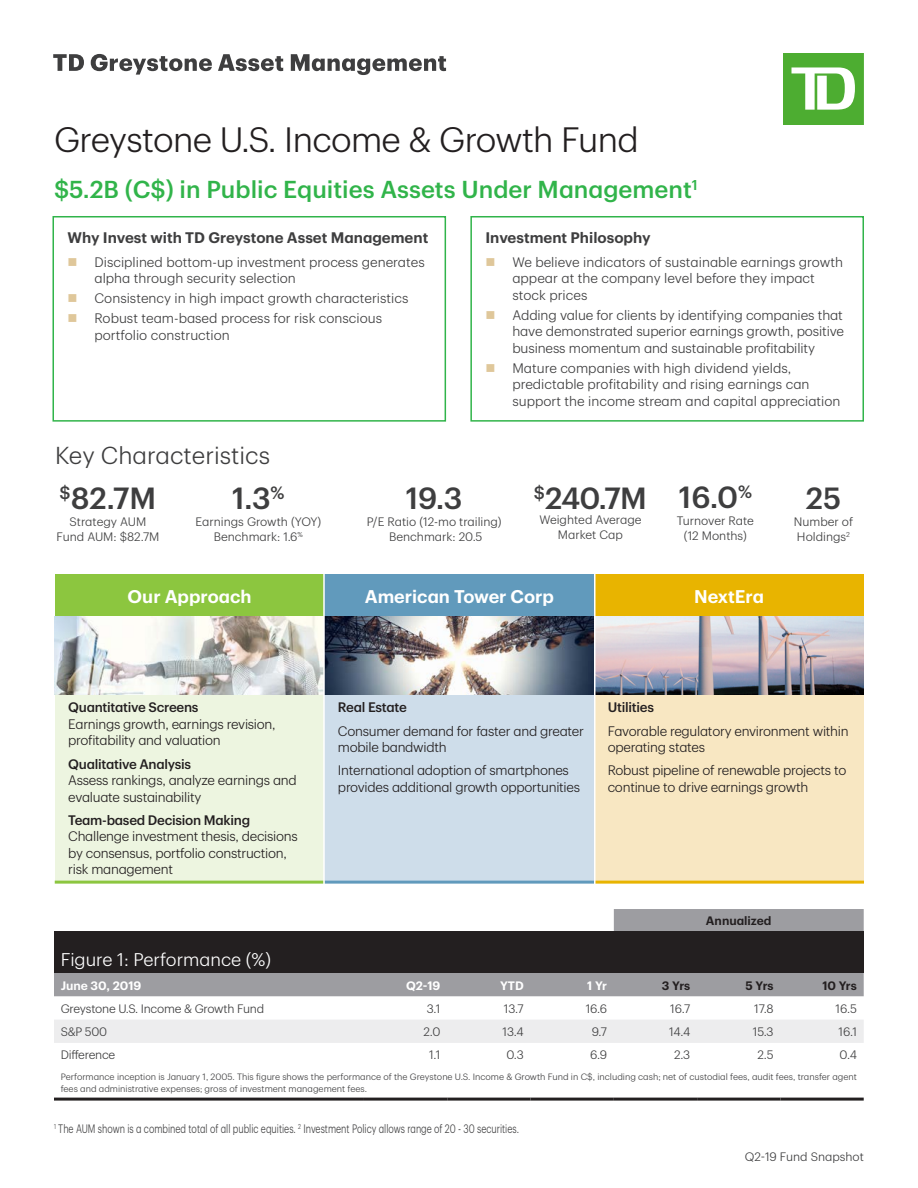
<style>
.page{position:relative;width:918px;height:1188px;background:#fff}
.page>*{position:absolute;margin:0;border:0;box-sizing:border-box;transform-origin:0 0}
.Interior_Headline{font:300 34.5px "TD Graphik";letter-spacing:-.02em;color:#231f20}
.Interior_Headline-2{font:500 30px "TD Graphik";letter-spacing:-.005em;color:#3e3e3f}
.Interior_Headline-3{font:500 24px "TD Graphik";color:#31b44a}
.Body_Headline_2{font:300 24px "TD Graphik";color:#3e3e3f}
.Table_Title{font:600 18px "TD Graphik";color:#fff}
.Table_Title-2{font:300 18px "TD Graphik";color:#fff}
.t1{font:600 15px "TD Graphik";color:#3e3e3f}
.t2{font:300 13.5px/16.5px "TD Graphik";color:#3e3e3f}
.t3{font:300 13.5px/16.5px "TD Graphik";letter-spacing:-.02em;color:#231f20}
.t4{font:500 13.5px "TD Graphik";letter-spacing:-.02em;color:#231f20}
.Body_Headline_2-2{font:300 12px/15px "TD Graphik";color:#3e3e3f}
.Body_Headline_2-3{font:300 12px "TD Graphik";color:#3e3e3f;scale:.75 1}
.Body_Headline_2-4{font:300 12px "TD Graphik";letter-spacing:-.02em;color:#3e3e3f}
.t5{font:600 12px "TD Graphik";color:#231f20}
.Table_Title-3{font:600 12px "TD Graphik";color:#fff}
.Page{font:300 12px "TD Graphik";color:#3e3e3f}
.t6{font:300 9px/12px "TD Graphik";color:#3e3e3f}
</style>
<div class="page">
<svg style="left:783px;top:54px;width:81px;height:70px"></svg>
<div style="left:55px;top:574px;width:269px;height:42px;background:#8cc63f"></div>
<div style="left:324px;top:574px;width:270px;height:42px;background:#619abc"></div>
<div style="left:594px;top:574px;width:270px;height:42px;background:#e8b400"></div>
<div style="left:55px;top:694px;width:269px;height:188px;background:#edf5e0"></div>
<div style="left:324px;top:694px;width:270px;height:188px;background:#ceddea"></div>
<div style="left:594px;top:694px;width:270px;height:188px;background:#f8e7c2"></div>
<hr style="left:55px;top:881px;width:269px;height:3px;background:#8cc63f">
<hr style="left:594px;top:881px;width:270px;height:3px;background:#e8b400">
<hr style="left:324px;top:881px;width:270px;height:3px;background:#619abc">
<img style="left:55px;top:616px;width:809px;height:78px">
<svg style="left:54px;top:909px;width:810px;height:87px;fill:#9d9da1"></svg>
<div style="left:54px;top:931px;width:810px;height:42px;background:#231f20"></div>
<div style="left:54px;top:1020px;width:810px;height:23px;background:#ededee"></div>
<hr style="left:54px;top:1098px;width:310px;height:3px;background:#231f20">
<hr style="left:364px;top:1098px;width:83px;height:3px;background:#231f20">
<hr style="left:447px;top:1098px;width:84px;height:3px;background:#231f20">
<hr style="left:531px;top:1098px;width:83px;height:3px;background:#231f20">
<hr style="left:614px;top:1098px;width:83px;height:3px;background:#231f20">
<hr style="left:697px;top:1098px;width:83px;height:3px;background:#231f20">
<hr style="left:780px;top:1098px;width:84px;height:3px;background:#231f20">
<hr style="left:323px;top:561px;width:2px;height:329px;background:#fff">
<hr style="left:594px;top:561px;width:2px;height:329px;background:#fff">
<div style="left:52px;top:216px;width:394px;height:206px;border:2px solid #31b44a"></div>
<div style="left:470px;top:216px;width:394px;height:206px;border:2px solid #31b44a"></div>
<svg style="left:53px;top:54px;width:393px;height:21px"></svg>
<p class="Interior_Headline" style="left:54px;top:114px;width:586px">Greystone U.S. Income &amp; Growth Fund</p>
<p class="Interior_Headline-3" style="left:54px;top:171px;width:645px">$5.2B (C$) in Public Equities Assets Under Management<sup>1</sup></p>
<p class="t1" style="left:68px;top:226px;width:362px">Why Invest with TD Greystone Asset Management</p>
<p class="t2" style="left:94px;top:252px;width:332px">Disciplined bottom-up investment process generates alpha through security selection</p>
<p class="t2" style="left:94px;top:289px;width:315px">Consistency in high impact growth characteristics</p>
<p class="t2" style="left:94px;top:309px;width:289px">Robust team-based process for risk conscious portfolio construction</p>
<p class="t1" style="left:485px;top:226px;width:167px">Investment Philosophy</p>
<p class="t2" style="left:512px;top:252px;width:332px">We believe indicators of sustainable earnings growth appear at the company level before they impact stock prices</p>
<p class="t2" style="left:512px;top:305px;width:333px;text-align:justify">Adding value for clients by identifying companies that have demonstrated superior earnings growth, positive business momentum and sustainable profitability</p>
<p class="t2" style="left:512px;top:358px;width:330px">Mature companies with high dividend yields, predictable profitability and rising earnings can support the income stream and capital appreciation</p>
<p class="Body_Headline_2" style="left:55px;top:437px;width:216px">Key Characteristics</p>
<p class="Interior_Headline-2" style="left:60px;top:475px;width:98px"><sup>$</sup>82.7M</p>
<p class="Body_Headline_2-2" style="left:70px;top:513px;width:78px">Strategy AUM</p>
<p class="Body_Headline_2-2" style="left:57px;top:528px;width:104px">Fund AUM: $82.7M</p>
<p class="Interior_Headline-2" style="left:232px;top:475px;width:54px">1.3<sup>%</sup></p>
<p class="Body_Headline_2-2" style="left:195px;top:513px;width:127px">Earnings Growth (YOY)</p>
<p class="Body_Headline_2-2" style="left:214px;top:528px;width:91px">Benchmark: 1.6<sup>%</sup></p>
<p class="Interior_Headline-2" style="left:406px;top:475px;width:58px">19.3</p>
<p class="Body_Headline_2-2" style="left:367px;top:513px;width:136px">P/E Ratio (12-mo trailing)</p>
<p class="Body_Headline_2-2" style="left:389px;top:528px;width:95px">Benchmark: 20.5</p>
<p class="Interior_Headline-2" style="left:534px;top:476px;width:115px"><sup>$</sup>240.7M</p>
<p class="Body_Headline_2-2" style="left:539px;top:511px;width:104px">Weighted Average</p>
<p class="Body_Headline_2-2" style="left:558px;top:526px;width:67px">Market Cap</p>
<p class="Interior_Headline-2" style="left:679px;top:474px;width:75px">16.0<sup>%</sup></p>
<p class="Body_Headline_2-2" style="left:677px;top:512px;width:79px">Turnover Rate</p>
<p class="Body_Headline_2-2" style="left:684px;top:527px;width:65px">(12 Months)</p>
<p class="Table_Title" style="left:128px;top:583px;width:125px">Our Approach</p>
<p class="Table_Title" style="left:365px;top:583px;width:191px">American Tower Corp</p>
<p class="Table_Title" style="left:694px;top:583px;width:71px">NextEra</p>
<p class="Interior_Headline-2" style="left:806px;top:475px;width:37px">25</p>
<p class="Body_Headline_2-2" style="left:794px;top:513px;width:61px">Number of<br>Holdings<sup>2</sup></p>
<p class="t4" style="left:68px;top:697px;width:132px">Quantitative Screens</p>
<p class="t3" style="left:68px;top:715px;width:209px">Earnings growth, earnings revision, profitability and valuation</p>
<p class="t4" style="left:68px;top:753px;width:125px">Qualitative Analysis</p>
<p class="t3" style="left:68px;top:771px;width:230px">Assess rankings, analyze earnings and evaluate sustainability</p>
<p class="t4" style="left:68px;top:810px;width:183px">Team-based Decision Making</p>
<p class="t3" style="left:68px;top:827px;width:231px">Challenge investment thesis, decisions by consensus, portfolio construction, risk management</p>
<p class="t4" style="left:338px;top:697px;width:71px">Real Estate</p>
<p class="t3" style="left:338px;top:721px;width:248px">Consumer demand for faster and greater mobile bandwidth</p>
<p class="t3" style="left:338px;top:761px;width:244px">International adoption of smartphones provides additional growth opportunities</p>
<p class="t4" style="left:608px;top:697px;width:48px">Utilities</p>
<p class="t3" style="left:608px;top:721px;width:242px">Favorable regulatory environment within operating states</p>
<p class="t3" style="left:608px;top:761px;width:240px">Robust pipeline of renewable projects to continue to drive earnings growth</p>
<p class="t5" style="left:706px;top:912px;width:67px">Annualized</p>
<p class="Table_Title-2" style="left:61px;top:946px;width:212px">Figure 1: Performance (%)</p>
<p class="Table_Title-3" style="left:61px;top:976px;width:82px">June 30, 2019</p>
<p class="Table_Title-3" style="left:406px;top:976px;width:36px">Q2-19</p>
<p class="Table_Title-3" style="left:500px;top:976px;width:25px">YTD</p>
<p class="Table_Title-3" style="left:587px;top:976px;width:21px">1 Yr</p>
<p class="t5" style="left:662px;top:976px;width:30px">3 Yrs</p>
<p class="t5" style="left:745px;top:976px;width:30px">5 Yrs</p>
<p class="t5" style="left:822px;top:976px;width:36px">10 Yrs</p>
<p class="Body_Headline_2-4" style="left:61px;top:1000px;width:205px">Greystone U.S. Income &amp; Growth Fund</p>
<p class="Body_Headline_2-2" style="left:427px;top:1000px;width:15px">3.1</p>
<p class="Body_Headline_2-2" style="left:504px;top:1000px;width:21px">13.7</p>
<p class="Body_Headline_2-2" style="left:586px;top:1000px;width:23px">16.6</p>
<p class="Body_Headline_2-2" style="left:670px;top:1000px;width:22px">16.7</p>
<p class="Body_Headline_2-2" style="left:754px;top:1000px;width:21px">17.8</p>
<p class="Body_Headline_2-2" style="left:836px;top:1000px;width:23px">16.5</p>
<p class="Body_Headline_2-2" style="left:61px;top:1023px;width:48px">S&amp;P 500</p>
<p class="Body_Headline_2-2" style="left:424px;top:1023px;width:18px">2.0</p>
<p class="Body_Headline_2-2" style="left:503px;top:1023px;width:23px">13.4</p>
<p class="Body_Headline_2-2" style="left:592px;top:1023px;width:17px">9.7</p>
<p class="Body_Headline_2-2" style="left:669px;top:1023px;width:23px">14.4</p>
<p class="Body_Headline_2-2" style="left:753px;top:1023px;width:22px">15.3</p>
<p class="Body_Headline_2-2" style="left:838px;top:1023px;width:20px">16.1</p>
<p class="Body_Headline_2-4" style="left:61px;top:1046px;width:56px">Difference</p>
<p class="Body_Headline_2-2" style="left:429px;top:1047px;width:13px">1.1</p>
<p class="Body_Headline_2-2" style="left:507px;top:1047px;width:19px">0.3</p>
<p class="Body_Headline_2-2" style="left:590px;top:1047px;width:19px">6.9</p>
<p class="Body_Headline_2-2" style="left:674px;top:1047px;width:18px">2.3</p>
<p class="Body_Headline_2-2" style="left:757px;top:1047px;width:18px">2.5</p>
<p class="Body_Headline_2-2" style="left:840px;top:1047px;width:19px">0.4</p>
<p class="t6" style="left:61px;top:1070px;width:798px">Performance inception is January 1, 2005. This figure shows the performance of the Greystone U.S. Income &amp; Growth Fund in C$, including cash; net of custodial fees, audit fees, transfer agent fees and administrative expenses; gross of investment management fees.</p>
<p class="Body_Headline_2-3" style="left:54px;top:1120px;width:622px"><sup>1</sup> The AUM shown is a combined total of all public equities. <sup>2</sup> Investment Policy allows range of 20 - 30 securities.</p>
<p class="Page" style="left:745px;top:1148px;width:121px">Q2-19 Fund Snapshot</p>
</div>
